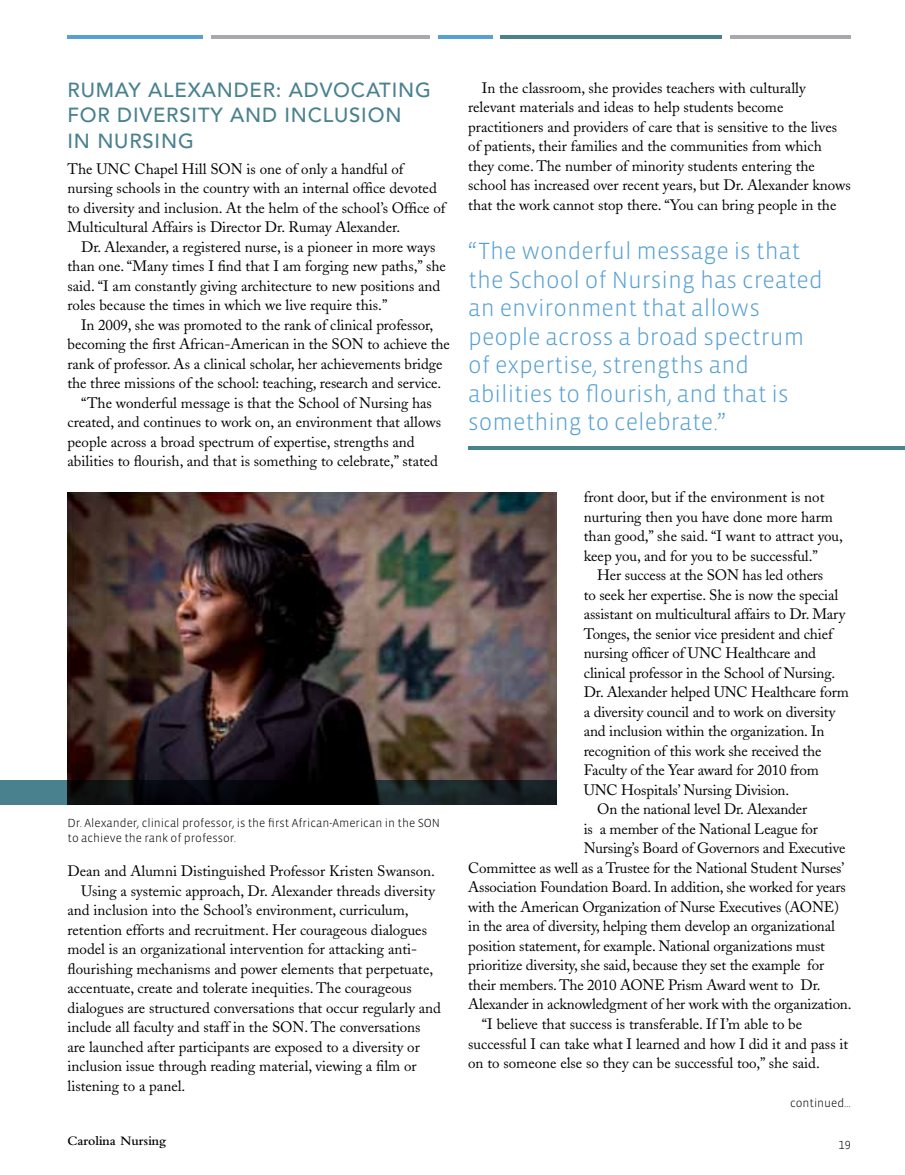
<style>
.page{position:relative;width:905px;height:1175px;background:#fff}
.page>*{position:absolute;margin:0;border:0;box-sizing:border-box;transform-origin:0 0}
.t1{font:300 24px/28.5px "Vista Sans";color:#56a0d3}
.t2{font:500 20.25px "Avenir";letter-spacing:.04em;color:#49818f}
.t3{font:15px/19.5px "Adobe Caslon";color:#000}
.t4{font:600 13.5px "Bembo Std";color:#000}
.t5{font:300 12px/15px "Vista Sans";color:#000}
.t6{font:300 12px "Vista Sans Alt";color:#000}
</style>
<div class="page">
<svg style="left:730px;top:35px;width:120px;height:4px"></svg>
<svg style="left:501px;top:35px;width:221px;height:4px"></svg>
<svg style="left:438px;top:35px;width:54px;height:4px"></svg>
<svg style="left:211px;top:35px;width:218px;height:4px"></svg>
<svg style="left:68px;top:35px;width:135px;height:4px"></svg>
<img style="left:68px;top:492px;width:488px;height:287px">
<svg style="left:0;top:779px;width:556px;height:25px;background:#161f23"></svg>
<hr style="left:468px;top:446px;width:436px;height:4px;background:#49818f">
<p class="t2" style="left:68px;top:78px;width:30px">RUMA</p>
<p class="t2" style="left:128px;top:78px;width:89px">Y ALEXANDER</p>
<p class="t2" style="left:276px;top:78px;width:44px">: ADVOCAT</p>
<p class="t2" style="left:391px;top:78px;width:23px">ING</p>
<p class="t2" style="left:68px;top:103px;width:15px">FOR</p>
<p class="t2" style="left:117px;top:103px;width:36px">DIVERS</p>
<p class="t2" style="left:191px;top:103px;width:55px">ITY AND</p>
<p class="t2" style="left:284px;top:103px;width:14px">INCLUS</p>
<p class="t2" style="left:361px;top:103px;width:23px">ION</p>
<p class="t2" style="left:68px;top:129px;width:61px">IN NURS</p>
<p class="t2" style="left:155px;top:129px;width:23px">ING</p>
<p class="t3" style="left:68px;top:159px;width:337px">The UNC Chapel Hill SON is one of only a handful of</p>
<p class="t3" style="left:68px;top:179px;width:371px">nursing schools in the country with an internal office devoted</p>
<p class="t3" style="left:68px;top:198px;width:379px">to diversity and inclusion. At the helm of the school’s Office of</p>
<p class="t3" style="left:68px;top:218px;width:334px">Multicultural Affairs is Director Dr. Rumay Alexander.</p>
<p class="t3" style="left:81px;top:237px;width:356px">Dr. Alexander, a registered nurse, is a pioneer in more ways</p>
<p class="t3" style="left:68px;top:257px;width:380px">than one. “Many times I find that I am forging new paths,” she</p>
<p class="t3" style="left:68px;top:276px;width:374px">said. “I am constantly giving architecture to new positions and</p>
<p class="t3" style="left:68px;top:296px;width:321px">roles because the times in which we live require this.”</p>
<p class="t3" style="left:81px;top:315px;width:353px">In 2009, she was promoted to the rank of clinical professor,</p>
<p class="t3" style="left:68px;top:335px;width:384px">becoming the first African-American in the SON to achieve the</p>
<p class="t3" style="left:68px;top:354px;width:376px">rank of professor. As a clinical scholar, her achievements bridge</p>
<p class="t3" style="left:68px;top:374px;width:375px">the three missions of the school: teaching, research and service.</p>
<p class="t3" style="left:81px;top:393px;width:352px">“The wonderful message is that the School of Nursing has</p>
<p class="t3" style="left:68px;top:413px;width:375px">created, and continues to work on, an environment that allows</p>
<p class="t3" style="left:68px;top:432px;width:349px">people across a broad spectrum of expertise, strengths and</p>
<p class="t3" style="left:68px;top:452px;width:372px">abilities to flourish, and that is something to celebrate,” stated</p>
<p class="t5" style="left:68px;top:815px;width:371px">Dr. Alexander, clinical professor, is the first African-American in the SON to achieve the rank of professor.</p>
<p class="t3" style="left:68px;top:861px;width:369px">Dean and Alumni Distinguished Professor Kristen Swanson.</p>
<p class="t3" style="left:81px;top:881px;width:355px">Using a systemic approach, Dr. Alexander threads diversity</p>
<p class="t3" style="left:68px;top:900px;width:343px">and inclusion into the School’s environment, curriculum,</p>
<p class="t3" style="left:68px;top:920px;width:361px">retention efforts and recruitment. Her courageous dialogues</p>
<p class="t3" style="left:68px;top:939px;width:351px">model is an organizational intervention for attacking anti-</p>
<p class="t3" style="left:68px;top:959px;width:367px">flourishing mechanisms and power elements that perpetuate,</p>
<p class="t3" style="left:68px;top:978px;width:346px">accentuate, create and tolerate inequities. The courageous</p>
<p class="t3" style="left:68px;top:998px;width:375px">dialogues are structured conversations that occur regularly and</p>
<p class="t3" style="left:68px;top:1017px;width:354px">include all faculty and staff in the SON. The conversations</p>
<p class="t3" style="left:68px;top:1037px;width:354px">are launched after participants are exposed to a diversity or</p>
<p class="t3" style="left:68px;top:1056px;width:351px">inclusion issue through reading material, viewing a film or</p>
<p class="t3" style="left:68px;top:1076px;width:119px">listening to a panel.</p>
<p class="t3" style="left:468px;top:78px;width:384px;text-indent:14px">In the classroom, she provides teachers with culturally relevant materials and ideas to help students become practitioners and providers of care that is sensitive to the lives of patients, their families and the communities from which they come. The number of minority students entering the school has increased over recent years, but Dr. Alexander knows that the work cannot stop there. “You can bring people in the</p>
<p class="t1" style="left:468px;top:238px;width:356px">“The wonderful message is that the School of N ursing has created an environment that allows people across a broad spectrum of expertise, strengths and abilities to flourish, and that is something to celebrate.”</p>
<p class="t3" style="left:583px;top:487px;width:242px">front door, but if the environment is not</p>
<p class="t3" style="left:583px;top:507px;width:251px">nurturing then you have done more harm</p>
<p class="t3" style="left:583px;top:526px;width:261px">than good,” she said. “I want to attract you,</p>
<p class="t3" style="left:583px;top:546px;width:236px">keep you, and for you to be successful.”</p>
<p class="t3" style="left:597px;top:565px;width:227px">Her success at the SON has led others</p>
<p class="t3" style="left:583px;top:585px;width:256px">to seek her expertise. She is now the special</p>
<p class="t3" style="left:583px;top:604px;width:263px">assistant on multicultural affairs to Dr. Mary</p>
<p class="t3" style="left:583px;top:624px;width:250px">Tonges, the senior vice president and chief</p>
<p class="t3" style="left:583px;top:643px;width:234px">nursing officer of UNC Healthcare and</p>
<p class="t3" style="left:583px;top:663px;width:253px">clinical professor in the School of Nursing.</p>
<p class="t3" style="left:583px;top:682px;width:266px">Dr. Alexander helped UNC Healthcare form</p>
<p class="t3" style="left:583px;top:702px;width:253px">a diversity council and to work on diversity</p>
<p class="t3" style="left:583px;top:721px;width:242px">and inclusion within the organization. In</p>
<p class="t3" style="left:583px;top:741px;width:239px">recognition of this work she received the</p>
<p class="t3" style="left:583px;top:760px;width:236px">Faculty of the Year award for 2010 from</p>
<p class="t3" style="left:583px;top:780px;width:207px">UNC Hospitals’ Nursing Division.</p>
<p class="t3" style="left:597px;top:799px;width:211px">On the national level Dr. Alexander</p>
<p class="t3" style="left:583px;top:819px;width:236px">is a member of the National League for</p>
<p class="t3" style="left:583px;top:838px;width:263px">Nursing’s Board of Governors and Executive</p>
<p class="t3" style="left:468px;top:858px;width:377px">Committee as well as a Trustee for the National Student Nurses’</p>
<p class="t3" style="left:468px;top:877px;width:379px">Association Foundation Board. In addition, she worked for years</p>
<p class="t3" style="left:468px;top:897px;width:372px">with the American Organization of Nurse Executives (AONE)</p>
<p class="t3" style="left:468px;top:916px;width:368px">in the area of diversity, helping them develop an organizational</p>
<p class="t3" style="left:468px;top:936px;width:358px">position statement, for example. National organizations must</p>
<p class="t3" style="left:468px;top:955px;width:357px">prioritize diversity, she said, because they set the example for</p>
<p class="t3" style="left:468px;top:975px;width:354px">their members. The 2010 AONE Prism Award went to Dr.</p>
<p class="t3" style="left:468px;top:994px;width:385px">Alexander in acknowledgment of her work with the organization.</p>
<p class="t3" style="left:482px;top:1014px;width:322px">“I believe that success is transferable. If I’m able to be</p>
<p class="t3" style="left:468px;top:1033px;width:381px">successful I can take what I learned and how I did it and pass it</p>
<p class="t3" style="left:468px;top:1053px;width:353px">on to someone else so they can be successful too,” she said.</p>
<p class="t5" style="left:790px;top:1096px;width:62px">continued…</p>
<p class="t4" style="left:68px;top:1133px;width:100px">Carolina Nursing</p>
<p class="t6" style="left:838px;top:1138px;width:14px">19</p>
</div>
